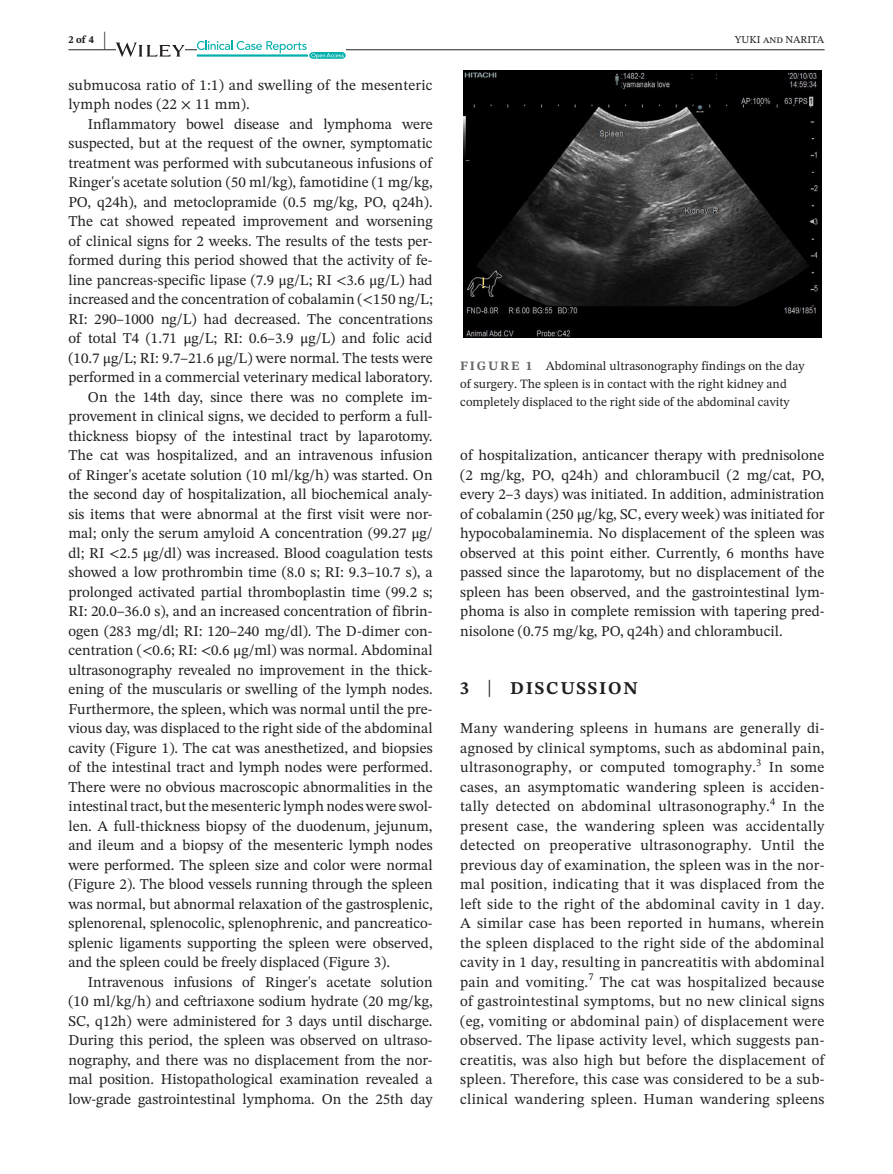
<style>
.page{position:relative;width:893px;height:1174px;background:#fff}
.page>*{position:absolute;margin:0;border:0;box-sizing:border-box;transform-origin:0 0}
.t1{font:700 18px "STIX Two Text";letter-spacing:.1em;color:#231f20}
.t2{font:15px/19.5px "STIX Two Text";color:#231f20;text-align:justify}
.t3{font:12.75px/18px "STIX Two Text";color:#231f20}
.t4{font:10.5px "STIX Two Text";color:#231f20}
.t5{font:700 10.5px "STIX Two Text";color:#231f20}
.s1{font-size:21px}
.s2{font-family:"STIX"}
.s3{font-weight:700;color:#636366}
.s4{font-weight:400;font-size:23.7px}
</style>
<div class="page">
<hr style="left:68px;top:49px;width:756px;height:1px;background:#231f20">
<svg style="left:116px;top:43px;width:69px;height:14px"></svg>
<svg style="left:197px;top:41px;width:149px;height:18px"></svg>
<img style="left:464px;top:70px;width:357px;height:268px">
<p class="t5" style="left:68px;top:32px;width:39px">2 of 4 <span class="s1">|</span></p>
<p class="t4" style="left:735px;top:32px;width:91px">YUKI and NARITA</p>
<p class="t2" style="left:68px;top:75px;width:366px">submucosa ratio of 1:1) and swelling of the mesenteric lymph nodes (22 × 11 mm).</p>
<p class="t2" style="left:88px;top:114px;width:346px">Inflammatory bowel disease and lymphoma were</p>
<p class="t2" style="left:68px;top:133px;width:366px">suspected, but at the request of the owner, symptomatic</p>
<p class="t2" style="left:68px;top:153px;width:365px">treatment was performed with subcutaneous infusions of</p>
<p class="t2" style="left:68px;top:172px;width:366px">Ringer's acetate solution (50 ml/kg), famotidine (1 mg/kg,</p>
<p class="t2" style="left:68px;top:192px;width:366px">PO, q24h), and metoclopramide (0.5 mg/kg, PO, q24h).</p>
<p class="t2" style="left:68px;top:211px;width:366px">The cat showed repeated improvement and worsening</p>
<p class="t2" style="left:68px;top:231px;width:366px">of clinical signs for 2 weeks. The results of the tests per-</p>
<p class="t2" style="left:68px;top:250px;width:366px">formed during this period showed that the activity of fe-</p>
<p class="t2" style="left:68px;top:270px;width:366px">line pancreas-specific lipase (7.9 <span class="s2">μ</span>g/L; RI &lt;3.6 <span class="s2">μ</span>g/L) had</p>
<p class="t2" style="left:68px;top:289px;width:366px">increased and the concentration of cobalamin (&lt;150 ng/L;</p>
<p class="t2" style="left:68px;top:309px;width:366px">RI: 290–1000 ng/L) had decreased. The concentrations</p>
<p class="t2" style="left:68px;top:328px;width:366px">of total T4 (1.71 <span class="s2">μ</span>g/L; RI: 0.6–3.9 <span class="s2">μ</span>g/L) and folic acid</p>
<p class="t2" style="left:68px;top:348px;width:366px">(10.7 <span class="s2">μ</span>g/L; RI: 9.7–21.6 <span class="s2">μ</span>g/L) were normal. The tests were</p>
<p class="t2" style="left:68px;top:367px;width:366px">performed in a commercial veterinary medical laboratory.</p>
<p class="t2" style="left:88px;top:387px;width:346px">On the 14th day, since there was no complete im-</p>
<p class="t2" style="left:68px;top:406px;width:366px">provement in clinical signs, we decided to perform a full-</p>
<p class="t2" style="left:68px;top:426px;width:366px">thickness biopsy of the intestinal tract by laparotomy.</p>
<p class="t2" style="left:68px;top:445px;width:366px">The cat was hospitalized, and an intravenous infusion</p>
<p class="t2" style="left:68px;top:465px;width:366px">of Ringer's acetate solution (10 ml/kg/h) was started. On</p>
<p class="t2" style="left:68px;top:484px;width:366px">the second day of hospitalization, all biochemical analy-</p>
<p class="t2" style="left:68px;top:504px;width:366px">sis items that were abnormal at the first visit were nor-</p>
<p class="t2" style="left:68px;top:523px;width:366px">mal; only the serum amyloid A concentration (99.27 <span class="s2">μ</span>g/</p>
<p class="t2" style="left:68px;top:543px;width:366px">dl; RI &lt;2.5 <span class="s2">μ</span>g/dl) was increased. Blood coagulation tests</p>
<p class="t2" style="left:68px;top:562px;width:366px">showed a low prothrombin time (8.0 s; RI: 9.3–10.7 s), a</p>
<p class="t2" style="left:68px;top:582px;width:366px">prolonged activated partial thromboplastin time (99.2 s;</p>
<p class="t2" style="left:68px;top:601px;width:366px">RI: 20.0–36.0 s), and an increased concentration of fibrin-</p>
<p class="t2" style="left:68px;top:621px;width:366px">ogen (283 mg/dl; RI: 120–240 mg/dl). The D-dimer con-</p>
<p class="t2" style="left:68px;top:640px;width:366px">centration (&lt;0.6; RI: &lt;0.6 <span class="s2">μ</span>g/ml) was normal. Abdominal</p>
<p class="t2" style="left:68px;top:660px;width:366px">ultrasonography revealed no improvement in the thick-</p>
<p class="t2" style="left:68px;top:679px;width:366px">ening of the muscularis or swelling of the lymph nodes.</p>
<p class="t2" style="left:68px;top:699px;width:366px">Furthermore, the spleen, which was normal until the pre-</p>
<p class="t2" style="left:68px;top:718px;width:366px">vious day, was displaced to the right side of the abdominal</p>
<p class="t2" style="left:68px;top:738px;width:366px">cavity (Figure 1). The cat was anesthetized, and biopsies</p>
<p class="t2" style="left:68px;top:757px;width:366px">of the intestinal tract and lymph nodes were performed.</p>
<p class="t2" style="left:68px;top:777px;width:366px">There were no obvious macroscopic abnormalities in the</p>
<p class="t2" style="left:68px;top:796px;width:366px">intestinal tract, but the mesenteric lymph nodes were swol-</p>
<p class="t2" style="left:68px;top:816px;width:366px">len. A full-thickness biopsy of the duodenum, jejunum,</p>
<p class="t2" style="left:68px;top:835px;width:366px">and ileum and a biopsy of the mesenteric lymph nodes</p>
<p class="t2" style="left:68px;top:855px;width:366px">were performed. The spleen size and color were normal</p>
<p class="t2" style="left:68px;top:874px;width:366px">(Figure 2). The blood vessels running through the spleen</p>
<p class="t2" style="left:68px;top:894px;width:366px">was normal, but abnormal relaxation of the gastrosplenic,</p>
<p class="t2" style="left:68px;top:913px;width:366px">splenorenal, splenocolic, splenophrenic, and pancreatico-</p>
<p class="t2" style="left:68px;top:933px;width:366px">splenic ligaments supporting the spleen were observed,</p>
<p class="t2" style="left:68px;top:952px;width:323px">and the spleen could be freely displaced (Figure 3).</p>
<p class="t2" style="left:88px;top:972px;width:346px">Intravenous infusions of Ringer's acetate solution</p>
<p class="t2" style="left:68px;top:991px;width:366px">(10 ml/kg/h) and ceftriaxone sodium hydrate (20 mg/kg,</p>
<p class="t2" style="left:68px;top:1011px;width:366px">SC, q12h) were administered for 3 days until discharge.</p>
<p class="t2" style="left:68px;top:1030px;width:366px">During this period, the spleen was observed on ultraso-</p>
<p class="t2" style="left:68px;top:1050px;width:366px">nography, and there was no displacement from the nor-</p>
<p class="t2" style="left:68px;top:1069px;width:366px">mal position. Histopathological examination revealed a</p>
<p class="t2" style="left:68px;top:1089px;width:366px">low-grade gastrointestinal lymphoma. On the 25th day</p>
<p class="t3" style="left:460px;top:357px;width:346px"><span class="s3">FIGURE 1</span> Abdominal ultrasonography findings on the day of surgery. The spleen is in contact with the right kidney and completely displaced to the right side of the abdominal cavity</p>
<p class="t2" style="left:460px;top:445px;width:366px">of hospitalization, anticancer therapy with prednisolone (2 mg/kg, PO, q24h) and chlorambucil (2 mg/cat, PO, every 2–3 days) was initiated. In addition, administration of cobalamin (250 <span class="s2">μ</span>g/kg, SC, every week) was initiated for hypocobalaminemia. No displacement of the spleen was observed at this point either. Currently, 6 months have passed since the laparotomy, but no displacement of the spleen has been observed, and the gastrointestinal lym&shy;phoma is also in complete remission with tapering pred&shy;nisolone (0.75 mg/kg, PO, q24h) and chlorambucil.</p>
<p class="t1" style="left:460px;top:675px;width:179px">3 <span class="s4">|</span> DISCUSSION</p>
<p class="t2" style="left:460px;top:718px;width:366px">Many wandering spleens in humans are generally di&shy;agnosed by clinical symptoms, such as abdominal pain, ultrasonography, or computed tomography.</p>
<p class="t4" style="left:756px;top:754px;width:7px">3</p>
<p class="t2" style="left:460px;top:757px;width:366px;text-indent:308px">In some cases, an asymptomatic wandering spleen is acciden&shy;tally detected on abdominal ultrasonography.</p>
<p class="t4" style="left:770px;top:793px;width:7px">4</p>
<p class="t2" style="left:460px;top:796px;width:366px;text-indent:322px">In the present case, the wandering spleen was accidentally detected on preoperative ultrasonography. Until the previous day of examination, the spleen was in the nor&shy;mal position, indicating that it was displaced from the left side to the right of the abdominal cavity in 1 day.<br>A similar case has been reported in humans, wherein the spleen displaced to the right side of the abdominal cavity in 1 day, resulting in pancreatitis with abdominal pain and vomiting.</p>
<p class="t4" style="left:588px;top:969px;width:7px">7</p>
<p class="t2" style="left:460px;top:972px;width:366px;text-indent:140px">The cat was hospitalized because of gastrointestinal symptoms, but no new clinical signs (eg, vomiting or abdominal pain) of displacement were observed. The lipase activity level, which suggests pan&shy;creatitis, was also high but before the displacement of spleen. Therefore, this case was considered to be a sub&shy;clinical wandering spleen. Human wandering spleens</p>
</div>
